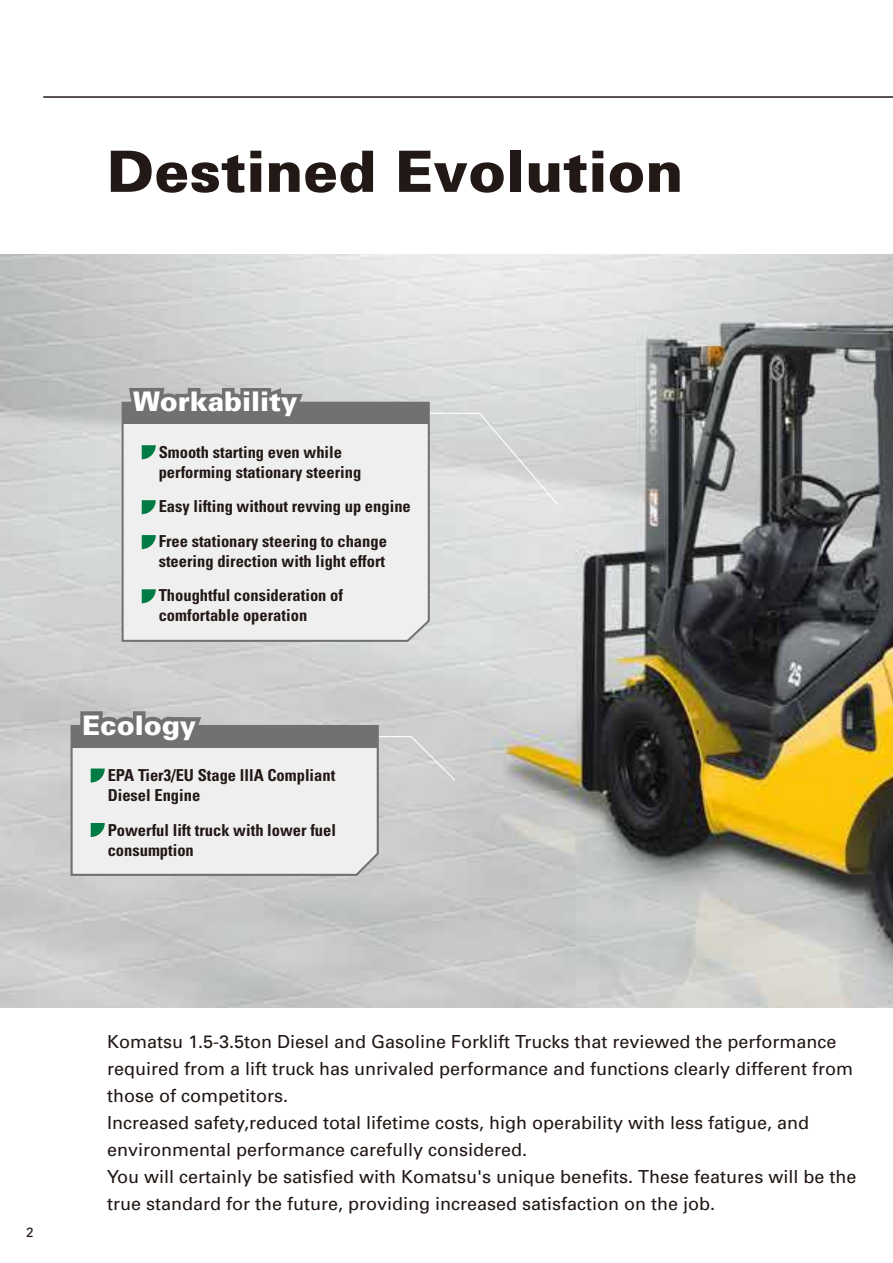
<style>
.page{position:relative;width:893px;height:1263px;background:#fff}
.page>*{position:absolute;margin:0;border:0;box-sizing:border-box;transform-origin:0 0}
.t1{font:900 57px "Univers";color:#221815}
.t2{font:900 27px "Univers";color:#fff}
.t3{font:18px/27px "Univers";color:#221815}
.t4{font:700 condensed 16.5px/19.8px "Univers";color:#221815}
.t5{font:13.5px "Univers";color:#221815}
</style>
<div class="page">
<img style="left:0;top:254px;width:893px;height:753px">
<hr style="left:43px;top:96px;width:850px;height:2px;background:#221815">
<svg style="left:431px;top:412px;width:128px;height:94px;background:#d8d9d9"></svg>
<div style="left:308px;top:401px;width:123px;height:242px;background:#efefef"></div>
<div style="left:123px;top:403px;width:306px;height:21px;background:#727171"></div>
<div style="left:380px;top:735px;width:77px;height:47px;background:#cfcfcf"></div>
<svg style="left:69px;top:724px;width:311px;height:153px"></svg>
<div style="left:72px;top:726px;width:306px;height:21px;background:#727171"></div>
<svg style="left:77px;top:331px;width:231px;height:612px"></svg>
<p class="t1" style="left:107px;top:136px;width:578px">Destined Evolution</p>
<p class="t2" style="left:133px;top:385px;width:166px">Workability</p>
<p class="t4" style="left:159px;top:442px;width:204px">Smooth starting even while performing stationary steering</p>
<p class="t4" style="left:159px;top:489px;width:254px;line-height:34.5px">Easy lifting without revving up engine<br>Free stationary steering to change</p>
<p class="t4" style="left:159px;top:543px;width:228px;line-height:34.5px">steering direction with light effort<br>Thoughtful consideration of</p>
<p class="t4" style="left:159px;top:605px;width:150px">comfortable operation</p>
<p class="t2" style="left:82px;top:708px;width:116px">Ecology</p>
<p class="t4" style="left:108px;top:765px;width:229px">EPA Tier3/EU Stage lllA Compliant<br>Diesel Engine</p>
<p class="t4" style="left:108px;top:820px;width:230px">Powerful lift truck with lower fuel consumption</p>
<p class="t5" style="left:26px;top:1223px;width:9px">2</p>
<p class="t3" style="left:107px;top:1028px;width:751px">Komatsu 1.5-3.5ton Diesel and Gasoline Forklift Trucks that reviewed the performance required from a lift truck has unrivaled performance and functions clearly different from those of competitors.<br>Increased safety,reduced total lifetime costs, high operability with less fatigue, and environmental performance carefully considered.<br>You will certainly be satisfied with Komatsu's unique benefits. These features will be the true standard for the future, providing increased satisfaction on the job.</p>
</div>
